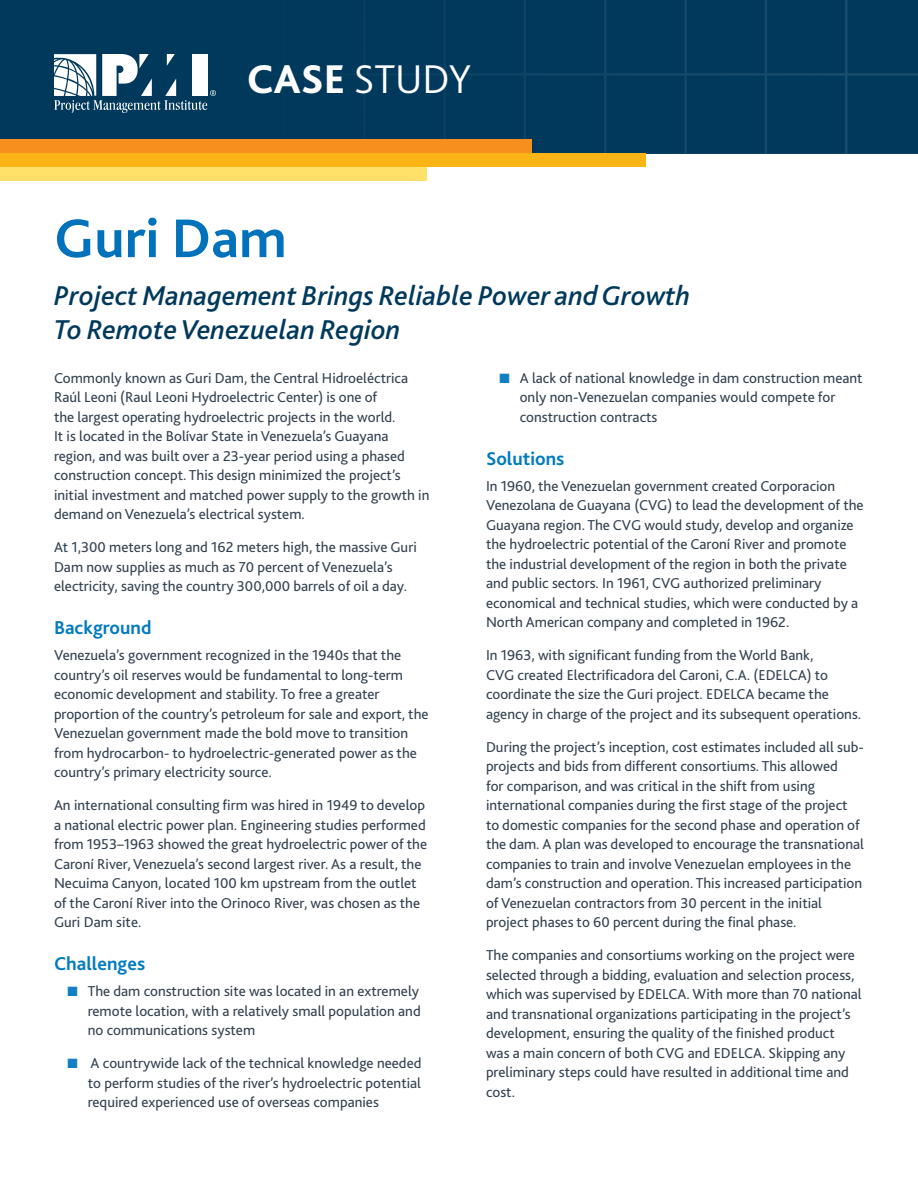
<style>
.page{position:relative;width:918px;height:1188px;background:#fff}
.page>*{position:absolute;margin:0;border:0;box-sizing:border-box;transform-origin:0 0}
.Title-Regular{font:700 57px "Bliss 2";color:#0072bc}
.t1{font:300 42px "Bliss 2";color:#fff}
.Sub-Title_1{font:italic 500 28.5px/34.2px "Bliss 2";color:#00395c}
.Subheading_1{font:700 19.5px "Bliss 2";color:#007ac0}
.Body_1_PMS432{font:15px/19.5px "Bliss 2";color:#334150}
.s1{font-weight:800}
.s2{color:#107fc3}
</style>
<div class="page">
<div style="left:0;top:0;width:918px;height:153px;background:#00395c"></div>
<img style="left:43px;top:0;width:875px;height:153px">
<svg style="left:54px;top:54px;width:162px;height:59px"></svg>
<div style="left:0;top:140px;width:531px;height:13px;background:#f68f1e"></div>
<div style="left:0;top:153px;width:645px;height:14px;background:#fbb416"></div>
<div style="left:0;top:167px;width:426px;height:14px;background:#ffe068"></div>
<p class="t1" style="left:247px;top:53px;width:226px"><span class="s1">CASE</span> STUDY</p>
<p class="Title-Regular" style="left:54px;top:203px;width:234px">Guri Dam</p>
<p class="Sub-Title_1" style="left:54px;top:278px;width:638px">Project Management Brings Reliable Power and Growth<br>To Remote Venezuelan Region</p>
<p class="Body_1_PMS432" style="left:54px;top:368px;width:377px">Commonly known as Guri Dam, the Central Hidroeléctrica Raúl Leoni (Raul Leoni Hydroelectric Center) is one of<br>the largest operating hydroelectric projects in the world.<br>It is located in the Bolívar State in Venezuela’s Guayana region, and was built over a 23-year period using a phased construction concept. This design minimized the project’s initial investment and matched power supply to the growth in demand on Venezuela’s electrical system.</p>
<p class="Body_1_PMS432" style="left:54px;top:537px;width:364px">At 1,300 meters long and 162 meters high, the massive Guri<br>Dam now supplies as much as 70 percent of Venezuela’s electricity, saving the country 300,000 barrels of oil a day.</p>
<p class="Subheading_1" style="left:54px;top:616px;width:99px">Background</p>
<p class="Body_1_PMS432" style="left:54px;top:645px;width:376px">Venezuela’s government recognized in the 1940s that the country’s oil reserves would be fundamental to long-term economic development and stability. To free a greater proportion of the country’s petroleum for sale and export, the Venezuelan government made the bold move to transition from hydrocarbon- to hydroelectric-generated power as the country’s primary electricity source.</p>
<p class="Body_1_PMS432" style="left:54px;top:795px;width:375px">An international consulting firm was hired in 1949 to develop a national electric power plan. Engineering studies performed from 1953–1963 showed the great hydroelectric power of the Caroní River, Venezuela’s second largest river. As a result, the Necuima Canyon, located 100 km upstream from the outlet of the Caroní River into the Orinoco River, was chosen as the Guri Dam site.</p>
<p class="Subheading_1" style="left:54px;top:952px;width:93px">Challenges</p>
<p class="Body_1_PMS432" style="left:88px;top:981px;width:335px;text-align:justify;text-indent:-20px"><span class="s2">■</span> The dam construction site was located in an extremely remote location, with a relatively small population and no communications system</p>
<p class="Body_1_PMS432" style="left:88px;top:1053px;width:335px;text-align:justify;text-indent:-20px"><span class="s2">■</span> A countrywide lack of the technical knowledge needed to perform studies of the river’s hydroelectric potential required experienced use of overseas companies</p>
<p class="Body_1_PMS432" style="left:520px;top:368px;width:344px;text-indent:-20px"><span class="s2">■</span> A lack of national knowledge in dam construction meant only non-Venezuelan companies would compete for construction contracts</p>
<p class="Subheading_1" style="left:486px;top:446px;width:80px">Solutions</p>
<p class="Body_1_PMS432" style="left:486px;top:476px;width:379px">In 1960, the Venezuelan government created Corporacion Venezolana de Guayana (CVG) to lead the development of the Guayana region. The CVG would study, develop and organize the hydroelectric potential of the Caroní River and promote the industrial development of the region in both the private and public sectors. In 1961, CVG authorized preliminary economical and technical studies, which were conducted by a North American company and completed in 1962.</p>
<p class="Body_1_PMS432" style="left:486px;top:645px;width:377px">In 1963, with significant funding from the World Bank,<br>CVG created Electrificadora del Caroni, C.A. (EDELCA) to coordinate the size the Guri project. EDELCA became the agency in charge of the project and its subsequent operations.</p>
<p class="Body_1_PMS432" style="left:486px;top:737px;width:379px">During the project’s inception, cost estimates included all sub&shy;projects and bids from different consortiums. This allowed<br>for comparison, and was critical in the shift from using international companies during the first stage of the project to domestic companies for the second phase and operation of the dam. A plan was developed to encourage the transnational companies to train and involve Venezuelan employees in the dam’s construction and operation. This increased participation of Venezuelan contractors from 30 percent in the initial project phases to 60 percent during the final phase.</p>
<p class="Body_1_PMS432" style="left:486px;top:945px;width:377px">The companies and consortiums working on the project were selected through a bidding, evaluation and selection process, which was supervised by EDELCA. With more than 70 national and transnational organizations participating in the project’s development, ensuring the quality of the finished product was a main concern of both CVG and EDELCA. Skipping any preliminary steps could have resulted in additional time and cost.</p>
</div>
